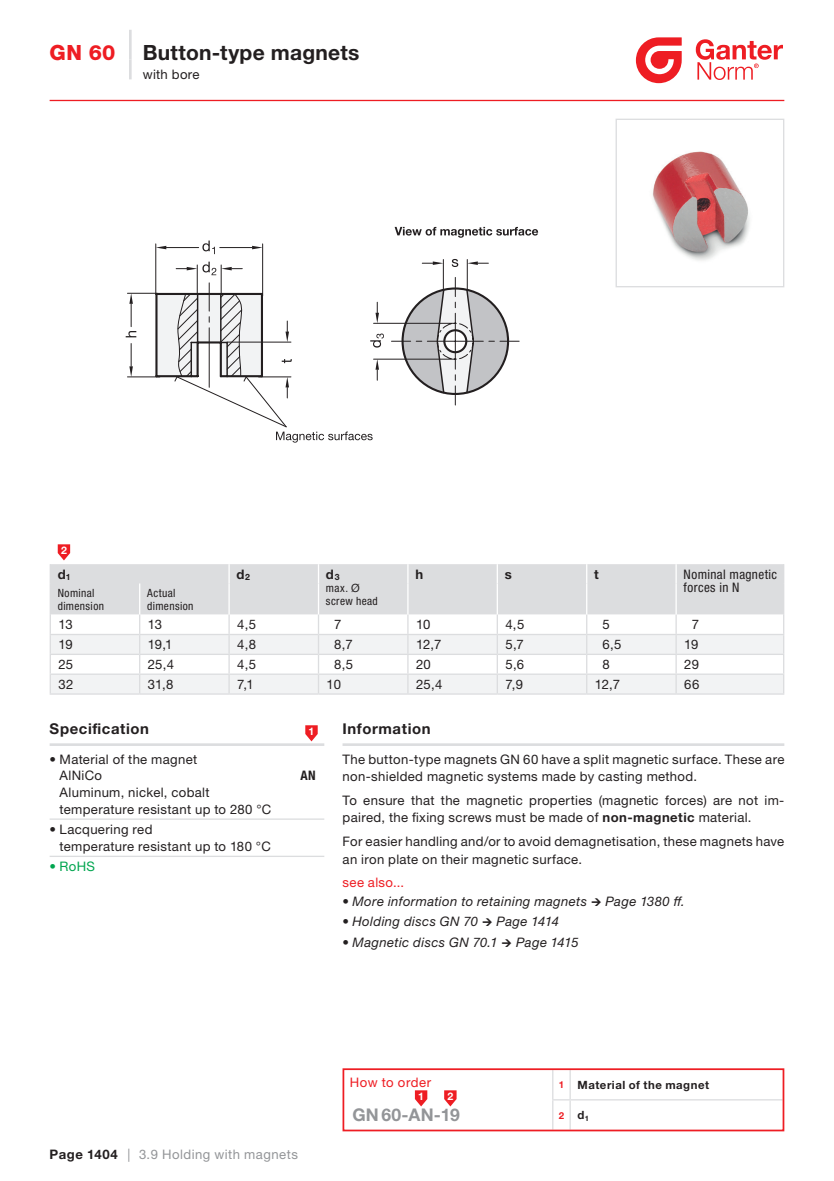
<style>
.page{position:relative;width:834px;height:1181px;background:#fff}
.page>*{position:absolute;margin:0;border:0;box-sizing:border-box;transform-origin:0 0}
.t1{font:700 21px "Helvetica Neue LTW1 G";letter-spacing:.015em;color:#231f20}
.t2{font:800 21px "Helvetica Neue LT Pro";color:#ee1d23}
.t3{font:700 17.5px "Helvetica Neue LTW1 G";letter-spacing:.015em;color:#939598}
.t4{font:700 14.88px "Helvetica Neue LTW1 G";letter-spacing:.04em;color:#231f20}
.t5{font:13.12px/17.5px "Helvetica Neue LTW1 G";letter-spacing:.025em;color:#231f20}
.t6{font:italic 13.12px "Helvetica Neue LTW1 G";letter-spacing:.03em;color:#231f20}
.t7{font:13.12px "Helvetica Neue LTW1 G";letter-spacing:.035em;color:#939598}
.t8{font:condensed 13.12px/13.1px "Helvetica Neue LT Pro";letter-spacing:.03em;color:#231f20}
.t9{font:13.12px "Helvetica Neue LTW1 G";letter-spacing:.03em;color:#ee1d23}
.t10{font:700 13.12px "Helvetica Neue LTW1 G";color:#231f20}
.t11{font:13.12px "Helvetica Neue LTW1 G";color:#00a54f}
.t12{font:700 condensed 13.12px "Helvetica Neue LT Pro";color:#231f20}
.t13{font:condensed 11.38px/13.1px "Helvetica Neue LT Pro";letter-spacing:.035em;color:#231f20}
.t14{font:700 11.38px "Helvetica Neue LTW1 G";letter-spacing:.045em;color:#231f20}
.t15{font:700 10.5px "Helvetica Neue LTW1 G";color:#fff}
.t16{font:700 9.62px "Helvetica Neue LTW1 G";color:#ee1d23}
.s1{font-stretch:normal}
.s2{font-weight:700}
.s3{font-weight:700;color:#231f20}
.s4{font-size:9.62px;color:#ee1d23}
.s5{font-size:11.38px;color:#231f20}
</style>
<div class="page">
<hr style="left:50px;top:100px;width:734px;height:1px;background:#ee1d23">
<svg style="left:635px;top:37px;width:46px;height:46px"></svg>
<svg style="left:695px;top:39px;width:87px;height:41px"></svg>
<hr style="left:127px;top:376px;width:33px;height:1px;background:#231f20">
<svg style="left:129px;top:343px;width:4px;height:34px"></svg>
<hr style="left:127px;top:293px;width:30px;height:1px;background:#231f20">
<svg style="left:126px;top:293px;width:10px;height:44px"></svg>
<svg style="left:154px;top:227px;width:384px;height:215px"></svg>
<hr style="left:129px;top:30px;width:3px;height:30px;background:#dcdddf">
<hr style="left:129px;top:60px;width:3px;height:19px;background:#dcdddf">
<svg style="left:552px;top:1071px;width:18px;height:57px"></svg>
<hr style="left:570px;top:1099px;width:212px;height:1px;background:#dcdddf">
<div style="left:342px;top:1068px;width:442px;height:63px;border:2px solid #ee1d23"></div>
<svg style="left:415px;top:1090px;width:12px;height:16px"></svg>
<svg style="left:444px;top:1090px;width:12px;height:16px"></svg>
<img style="left:652px;top:151px;width:98px;height:110px">
<div style="left:615px;top:119px;width:169px;height:168px;border:1px solid #dcdddf"></div>
<hr style="left:50px;top:693px;width:90px;height:1px;background:#dcdddf">
<hr style="left:140px;top:693px;width:89px;height:1px;background:#dcdddf">
<hr style="left:229px;top:693px;width:89px;height:1px;background:#dcdddf">
<hr style="left:318px;top:693px;width:90px;height:1px;background:#dcdddf">
<hr style="left:408px;top:693px;width:89px;height:1px;background:#dcdddf">
<hr style="left:497px;top:693px;width:89px;height:1px;background:#dcdddf">
<hr style="left:586px;top:693px;width:90px;height:1px;background:#dcdddf">
<hr style="left:676px;top:693px;width:108px;height:1px;background:#dcdddf">
<svg style="left:50px;top:544px;width:734px;height:149px"></svg>
<hr style="left:342px;top:743px;width:442px;height:3px;background:#dcdddf">
<hr style="left:50px;top:818px;width:274px;height:2px;background:#dcdddf">
<hr style="left:50px;top:855px;width:274px;height:2px;background:#dcdddf">
<hr style="left:50px;top:743px;width:274px;height:3px;background:#dcdddf">
<svg style="left:305px;top:725px;width:12px;height:16px"></svg>
<h1 class="t2" style="left:50px;top:40px;width:67px">GN 60</h1>
<h1 class="t1" style="left:143px;top:39px;width:218px">Button-type magnets</h1>
<p class="t5" style="left:143px;top:66px;width:58px">with bore</p>
<p class="t15" style="left:61px;top:544px;width:7px">2</p>
<p class="t10" style="left:58px;top:566px;width:15px">d<sub>1</sub></p>
<p class="t10" style="left:236px;top:566px;width:15px">d<sub>2</sub></p>
<p class="t10" style="left:326px;top:566px;width:15px">d<sub>3</sub></p>
<p class="t13" style="left:326px;top:581px;width:53px">max. <span class="s1">Ø </span>screw head</p>
<p class="t10" style="left:415px;top:566px;width:9px">h</p>
<p class="t10" style="left:504px;top:566px;width:9px">s</p>
<p class="t10" style="left:594px;top:566px;width:6px">t</p>
<p class="t8" style="left:683px;top:567px;width:95px">Nominal magnetic forces in N</p>
<p class="t13" style="left:58px;top:586px;width:48px">Nominal dimension</p>
<p class="t13" style="left:147px;top:586px;width:48px">Actual dimension</p>
<p class="t5" style="left:58px;top:616px;width:16px">13</p>
<p class="t5" style="left:148px;top:616px;width:16px">13</p>
<p class="t5" style="left:237px;top:616px;width:20px">4,5</p>
<p class="t5" style="left:334px;top:616px;width:9px">7</p>
<p class="t5" style="left:416px;top:616px;width:16px">10</p>
<p class="t5" style="left:505px;top:616px;width:20px">4,5</p>
<p class="t5" style="left:602px;top:616px;width:9px">5</p>
<p class="t5" style="left:691px;top:616px;width:9px">7</p>
<p class="t5" style="left:58px;top:635px;width:16px">19</p>
<p class="t5" style="left:148px;top:635px;width:26px">19,1</p>
<p class="t5" style="left:237px;top:635px;width:20px">4,8</p>
<p class="t5" style="left:334px;top:635px;width:20px">8,7</p>
<p class="t5" style="left:416px;top:635px;width:27px">12,7</p>
<p class="t5" style="left:505px;top:635px;width:20px">5,7</p>
<p class="t5" style="left:602px;top:635px;width:21px">6,5</p>
<p class="t5" style="left:684px;top:635px;width:16px">19</p>
<p class="t5" style="left:58px;top:655px;width:16px">25</p>
<p class="t5" style="left:148px;top:655px;width:28px">25,4</p>
<p class="t5" style="left:237px;top:655px;width:20px">4,5</p>
<p class="t5" style="left:334px;top:655px;width:21px">8,5</p>
<p class="t5" style="left:416px;top:655px;width:16px">20</p>
<p class="t5" style="left:505px;top:655px;width:20px">5,6</p>
<p class="t5" style="left:602px;top:655px;width:9px">8</p>
<p class="t5" style="left:684px;top:655px;width:16px">29</p>
<p class="t5" style="left:58px;top:675px;width:16px">32</p>
<p class="t5" style="left:148px;top:675px;width:27px">31,8</p>
<p class="t5" style="left:237px;top:675px;width:18px">7,1</p>
<p class="t5" style="left:326px;top:675px;width:16px">10</p>
<p class="t5" style="left:416px;top:675px;width:28px">25,4</p>
<p class="t5" style="left:505px;top:675px;width:19px">7,9</p>
<p class="t5" style="left:594px;top:675px;width:27px">12,7</p>
<p class="t5" style="left:684px;top:675px;width:17px">66</p>
<p class="t4" style="left:50px;top:720px;width:101px">Specification</p>
<p class="t15" style="left:308px;top:725px;width:7px">1</p>
<p class="t5" style="left:60px;top:750px;width:139px;line-height:16.6px;text-indent:-10px">• Material of the magnet<br>AlNiCo</p>
<p class="t5" style="left:60px;top:784px;width:213px;line-height:16.6px">Aluminum, nickel, cobalt temperature resistant up to 280 °C</p>
<p class="t5" style="left:60px;top:821px;width:213px;line-height:16.6px;text-indent:-10px">• Lacquering red<br>temperature resistant up to 180 °C</p>
<p class="t11" style="left:50px;top:858px;width:47px">• RoHS</p>
<p class="t12" style="left:300px;top:767px;width:17px">AN</p>
<p class="t4" style="left:342px;top:720px;width:89px">Information</p>
<p class="t5" style="left:342px;top:750px;width:443px">The button-type magnets GN 60 have a split magnetic surface. These are non-shielded magnetic systems made by casting method.</p>
<p class="t5" style="left:342px;top:791px;width:443px">To ensure that the magnetic properties (magnetic forces) are not im&shy;paired, the fixing screws must be made of <span class="s2">non-magnetic</span> material.</p>
<p class="t5" style="left:342px;top:832px;width:443px">For easier handling and/or to avoid demagnetisation, these magnets have an iron plate on their magnetic surface.</p>
<p class="t9" style="left:342px;top:874px;width:63px">see also...</p>
<p class="t6" style="left:342px;top:893px;width:343px">• More information to retaining magnets → Page 1380 ff.</p>
<p class="t6" style="left:342px;top:913px;width:218px">• Holding discs GN 70 → Page 1414</p>
<p class="t6" style="left:342px;top:934px;width:237px">• Magnetic discs GN 70.1 → Page 1415</p>
<p class="t7" style="left:50px;top:1146px;width:250px"><span class="s3">Page 1404</span> | 3.9 Holding with magnets</p>
<p class="t9" style="left:350px;top:1074px;width:83px">How to order</p>
<p class="t15" style="left:418px;top:1090px;width:7px">1</p>
<p class="t15" style="left:447px;top:1090px;width:7px">2</p>
<h2 class="t3" style="left:352px;top:1104px;width:109px">GN 60-AN-19</h2>
<p class="t14" style="left:558px;top:1078px;width:152px"><span class="s4">1</span> Material of the magnet</p>
<p class="t16" style="left:558px;top:1109px;width:32px">2 <span class="s5">d</span><sub>1</sub></p>
</div>
